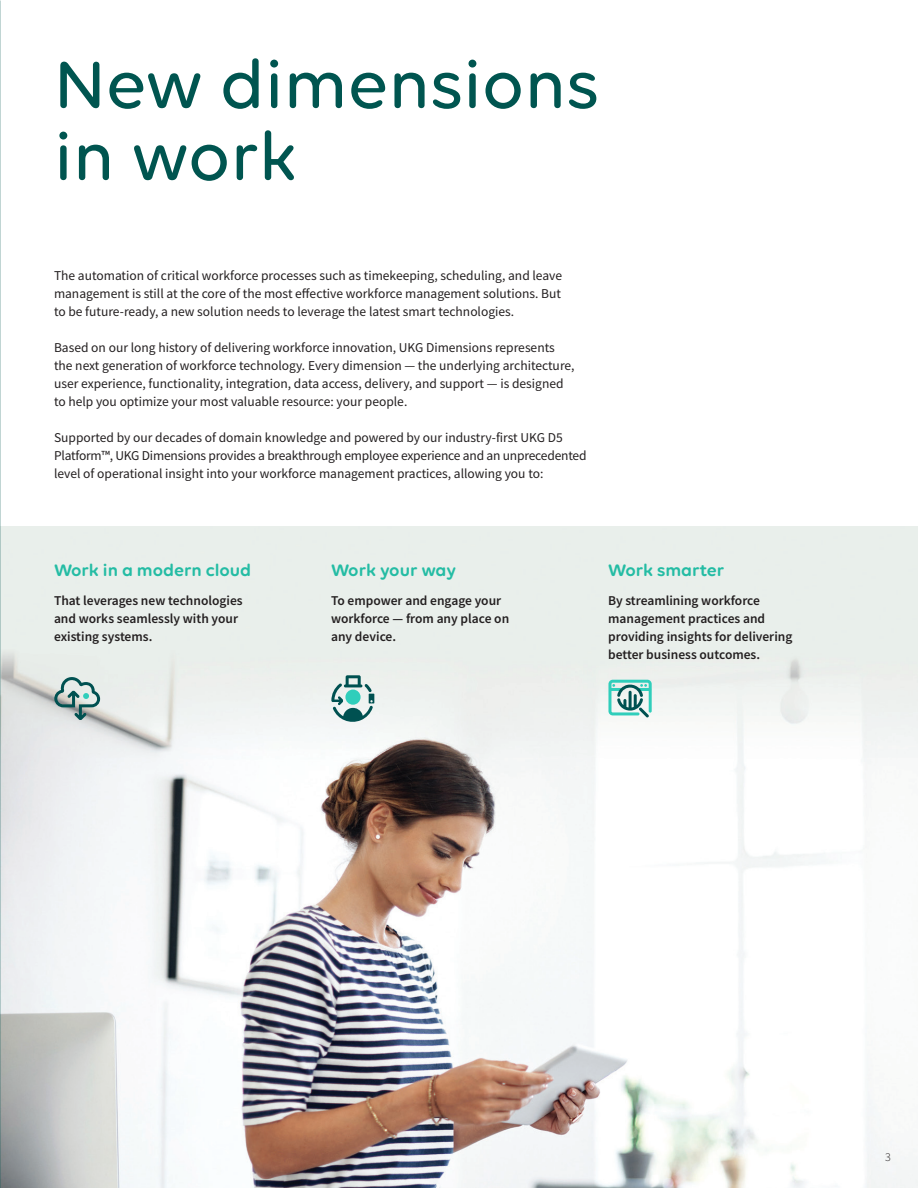
<style>
.page{position:relative;width:918px;height:1188px;background:#fff}
.page>*{position:absolute;margin:0;border:0;box-sizing:border-box;transform-origin:0 0}
.Main_headline_Dark_T{font:500 72px/72px "Volte Rounded";color:#005550}
.Body_text_header_12{font:600 18px "Volte Rounded";color:#24bca4}
.Body_text_9_12_Black{font:13.5px/18px "Source Sans Pro";color:#231f20}
.Body_text_9_12_Semib{font:600 13.5px/18px "Source Sans Pro";color:#231f20}
.Page_number{font:300 12px "Source Sans Pro";color:#231f20}
</style>
<div class="page">
<img style="left:0;top:526px;width:918px;height:662px">
<svg style="left:54px;top:677px;width:46px;height:43px;background:#9fb7b4"></svg>
<svg style="left:331px;top:675px;width:43px;height:47px"></svg>
<svg style="left:608px;top:680px;width:44px;height:37px"></svg>
<p class="Main_headline_Dark_T" style="left:54px;top:47px;width:547px">New dimensions in work</p>
<p class="Body_text_9_12_Black" style="left:54px;top:267px;width:510px;text-align:justify">The automation of critical workforce processes such as timekeeping, scheduling, and leave management is still at the core of the most effective workforce management solutions. But to be future-ready, a new solution needs to leverage the latest smart technologies.</p>
<p class="Body_text_9_12_Black" style="left:54px;top:339px;width:522px">Based on our long history of delivering workforce innovation, UKG Dimensions represents the next generation of workforce technology. Every dimension — the underlying architecture, user experience, functionality, integration, data access, delivery, and support — is designed to help you optimize your most valuable resource: your people.</p>
<p class="Body_text_9_12_Black" style="left:54px;top:429px;width:534px">Supported by our decades of domain knowledge and powered by our industry-first UKG D5<br>Platform™, UKG Dimensions provides a breakthrough employee experience and an unprecedented level of operational insight into your workforce management practices, allowing you to:</p>
<p class="Body_text_header_12" style="left:54px;top:560px;width:199px">Work in a modern cloud</p>
<p class="Body_text_9_12_Semib" style="left:54px;top:591px;width:190px">That leverages new technologies and works seamlessly with your existing systems.</p>
<p class="Body_text_9_12_Semib" style="left:331px;top:591px;width:180px">To empower and engage your workforce — from any place on any device.</p>
<p class="Body_text_header_12" style="left:331px;top:560px;width:127px">Work your way</p>
<p class="Body_text_header_12" style="left:608px;top:560px;width:117px">Work smarter</p>
<p class="Body_text_9_12_Semib" style="left:608px;top:591px;width:186px">By streamlining workforce management practices and providing insights for delivering better business outcomes.</p>
<p class="Page_number" style="left:885px;top:1150px;width:7px">3</p>
</div>
